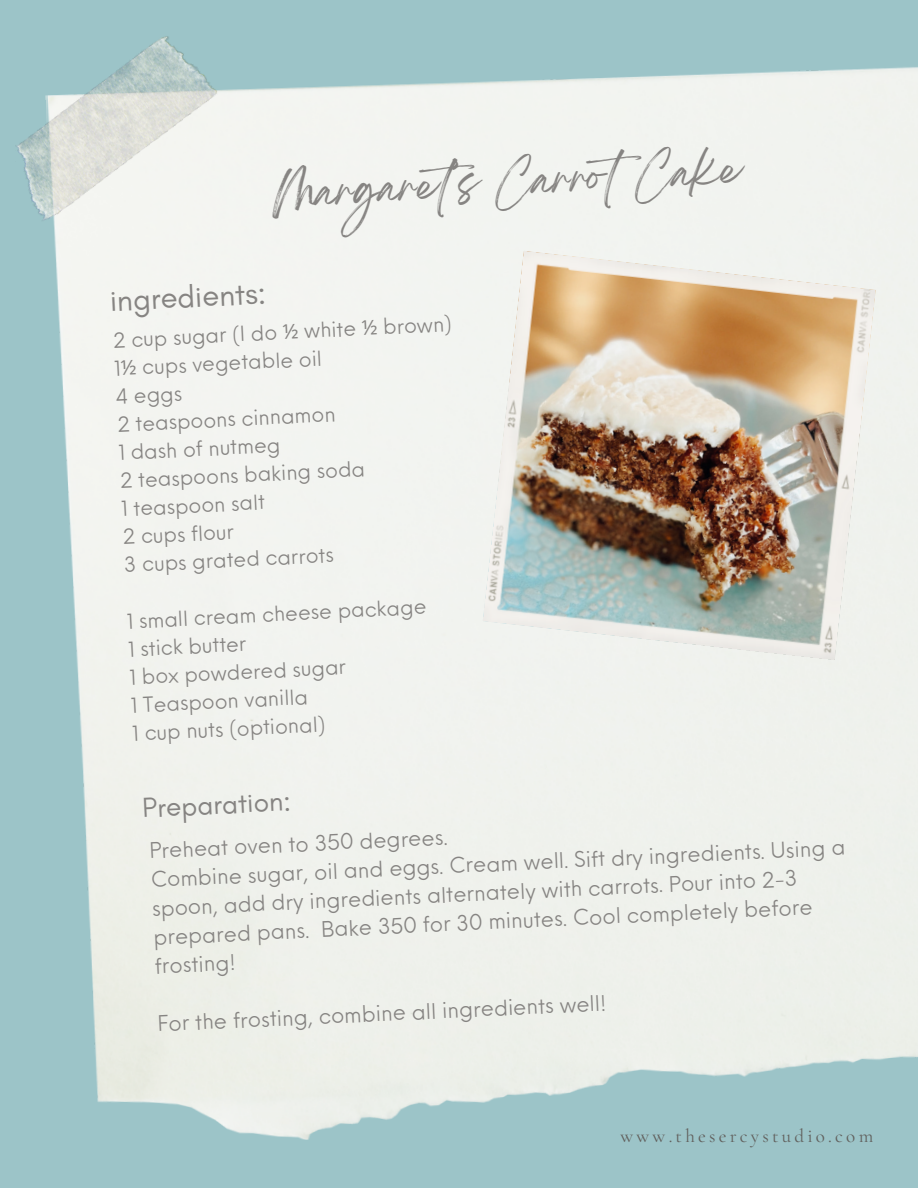
<style>
.page{position:relative;width:918px;height:1188px;background:#9cc4c8}
.page>*{position:absolute;margin:0;border:0;box-sizing:border-box;transform-origin:0 0}
.t1{font:39.45px "Breathing";color:#868482}
.t2{font:31.05px "Glacial Indifference";color:#868482}
.t3{font:28.05px "Glacial Indifference";color:#868482}
.t4{font:21px/28.8px "Neue Einstellung";color:#868482}
.t5{font:20.25px "Neue Einstellung";color:#868482}
.t6{font:19.05px "Cormorant Garamond";letter-spacing:.17em;color:#61605d}
.s1{font-family:"Noto Sans"}
</style>
<div class="page">
<img style="left:54px;top:67px;width:864px;height:1073px">
<img style="left:15px;top:36px;width:216px;height:192px">
<img style="left:483px;top:251px;width:393px;height:409px">
<p class="t1" style="left:271px;top:181px;width:471px;rotate:-3deg">Margaret’s Carrot Cake</p>
<p class="t2" style="left:109px;top:282px;width:158px;rotate:-3deg">ingredients:</p>
<h1 class="t5" style="left:112px;top:323px;width:341px;rotate:-3deg">2 cup sugar (I do <span class="s1">½</span> white <span class="s1">½</span> brown)</h1>
<p class="t5" style="left:114px;top:351px;width:209px;rotate:-3deg">1<span class="s1">½</span> cups vegetable oil</p>
<p class="t5" style="left:115px;top:378px;width:68px;rotate:-3deg">4 eggs</p>
<h2 class="t5" style="left:116px;top:407px;width:220px;rotate:-3deg">2 teaspoons cinnamon</h2>
<p class="t5" style="left:118px;top:435px;width:163px;rotate:-3deg">1 dash of nutmeg</p>
<p class="t5" style="left:119px;top:463px;width:247px;rotate:-3deg">2 teaspoons baking soda</p>
<p class="t5" style="left:121px;top:491px;width:145px;rotate:-3deg">1 teaspoon salt</p>
<p class="t5" style="left:122px;top:519px;width:113px;rotate:-3deg">2 cups flour</p>
<p class="t5" style="left:123px;top:547px;width:211px;rotate:-3deg">3 cups grated carrots</p>
<p class="t5" style="left:126px;top:603px;width:301px;rotate:-3deg">1 small cream cheese package</p>
<p class="t5" style="left:127px;top:631px;width:120px;rotate:-3deg">1 stick butter</p>
<p class="t5" style="left:129px;top:660px;width:218px;rotate:-3deg">1 box powdered sugar</p>
<p class="t5" style="left:130px;top:688px;width:179px;rotate:-3deg">1 Teaspoon vanilla</p>
<p class="t5" style="left:132px;top:716px;width:195px;rotate:-3deg">1 cup nuts (optional)</p>
<p class="t3" style="left:141px;top:791px;width:150px;rotate:-3deg">Preparation:</p>
<h2 class="t4" style="left:149px;top:835px;width:300px;rotate:-3deg">Preheat oven to 350 degrees.</h2>
<p class="t4" style="left:150px;top:865px;width:697px;rotate:-3deg">Combine sugar, oil and eggs. Cream well. Sift dry ingredients. Using a spoon, add dry ingredients alternately with carrots. Pour into 2-3 prepared pans. Bake 350 for 30 minutes. Cool completely before</p>
<p class="t4" style="left:154px;top:950px;width:82px;rotate:-3deg">frosting!</p>
<p class="t4" style="left:157px;top:1009px;width:451px;rotate:-3deg">For the frosting, combine all ingredients well!</p>
<p class="t6" style="left:621px;top:1124px;width:254px">www.thesercystudio.com</p>
</div>
